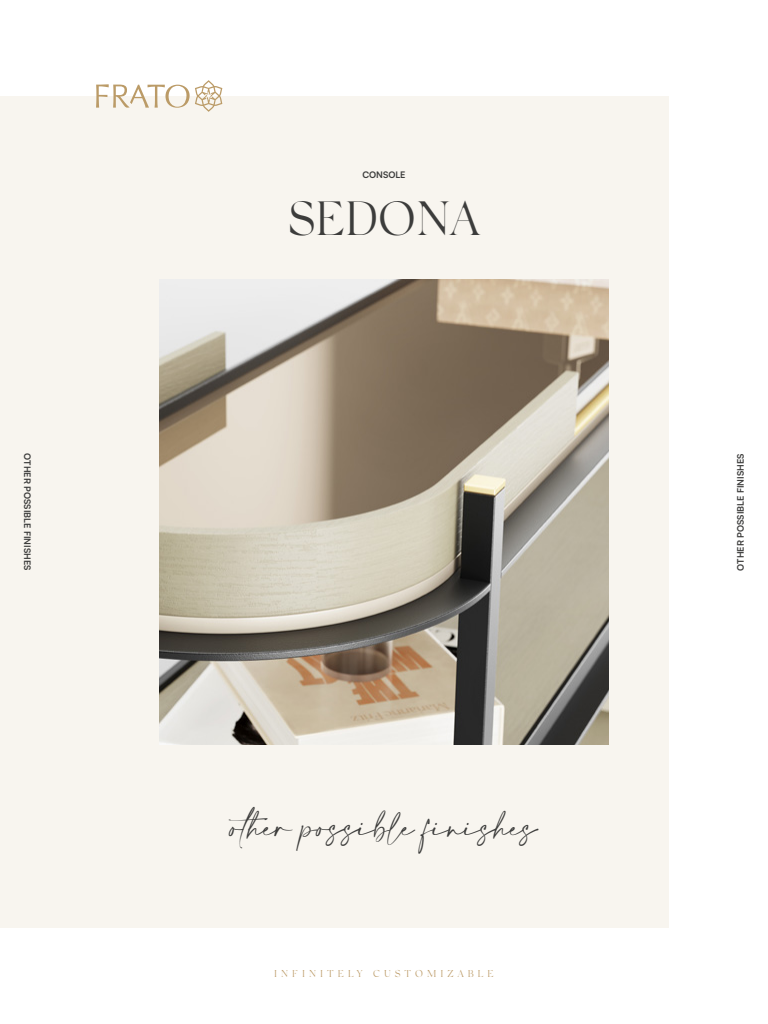
<style>
.page{position:relative;width:768px;height:1024px;background:#fff}
.page>*{position:absolute;margin:0;border:0;box-sizing:border-box;transform-origin:0 0}
.t1{font:300 48px "Silk Serif";color:#3c3c3b}
.t2{font:24px "Amalfi Coast";color:#3c3c3b}
.t3{font:300 10px "Silk Serif";letter-spacing:.4em;color:#bc9b68}
.t4{font:700 9px "Satoshi";color:#3c3c3b}
</style>
<div class="page">
<div style="left:0;top:96px;width:668px;height:832px;background:#f8f5ef"></div>
<img style="left:159px;top:280px;width:450px;height:464px">
<svg style="left:96px;top:80px;width:126px;height:32px"></svg>
<p class="t4" style="left:34px;top:453px;width:119px;rotate:90deg">OTHER POSSIBLE FINISHES</p>
<p class="t4" style="left:362px;top:168px;width:45px">CONSOLE</p>
<h1 class="t1" style="left:288px;top:190px;width:194px">SEDONA</h1>
<h2 class="t2" style="left:230px;top:813px;width:309px">other possible finishes</h2>
<p class="t3" style="left:274px;top:968px;width:221px">INFINITELY CUSTOMIZABLE</p>
<p class="t4" style="left:734px;top:571px;width:119px;rotate:-90deg">OTHER POSSIBLE FINISHES</p>
</div>
